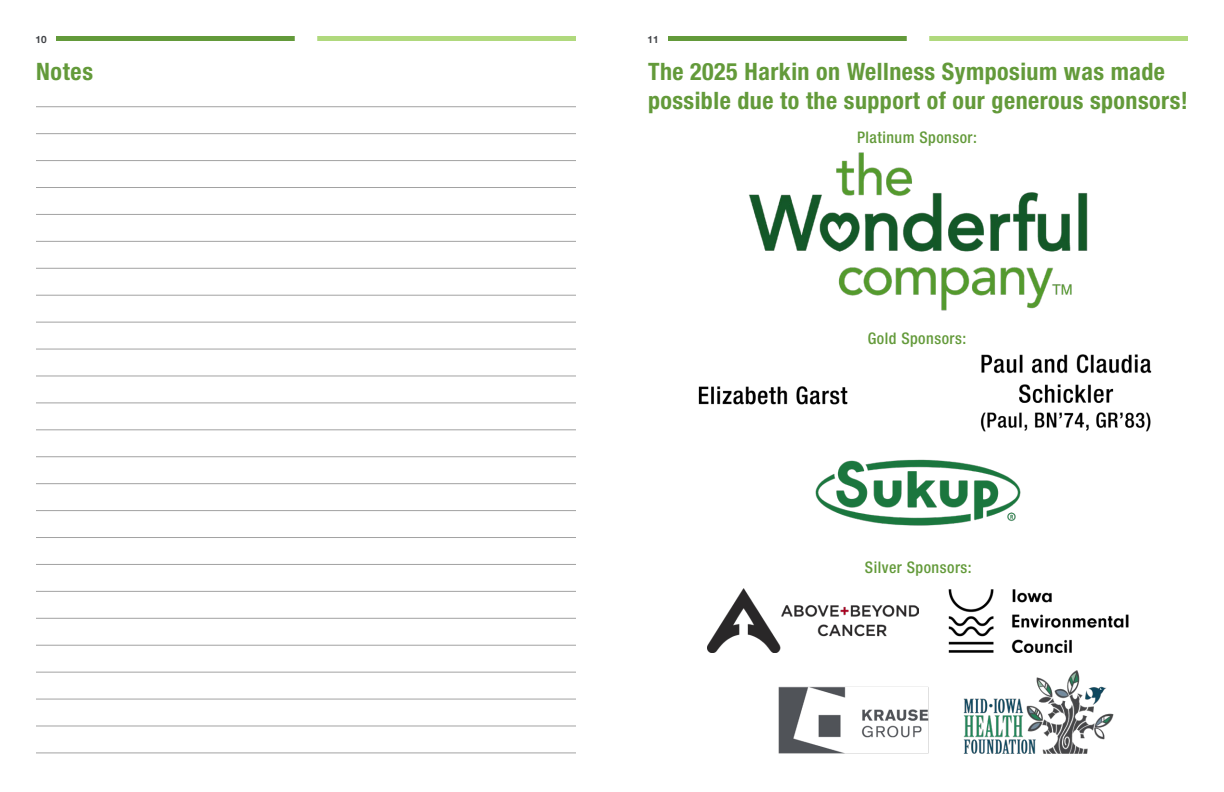
<style>
.page{position:relative;width:1224px;height:792px;background:#fff}
.page>*{position:absolute;margin:0;border:0;box-sizing:border-box;transform-origin:0 0}
.t1{font:700 condensed 24px/28.8px "Helvetica Neue LT Std";letter-spacing:.02em;color:#639a3a}
.t2{font:500 condensed 16px "Helvetica Neue LT Std";letter-spacing:.03em;color:#639a3a}
.t3{font:700 10px "Helvetica Neue";color:#424448}
</style>
<div class="page">
<div style="left:56px;top:36px;width:239px;height:5px;background:#639a3a"></div>
<div style="left:317px;top:36px;width:259px;height:5px;background:#b0d97d"></div>
<div style="left:668px;top:36px;width:239px;height:5px;background:#639a3a"></div>
<div style="left:929px;top:36px;width:259px;height:5px;background:#b0d97d"></div>
<hr style="left:36px;top:106px;width:540px;height:1px;background:#a2a2a2">
<hr style="left:36px;top:133px;width:540px;height:1px;background:#a2a2a2">
<hr style="left:36px;top:160px;width:540px;height:1px;background:#a2a2a2">
<hr style="left:36px;top:187px;width:540px;height:1px;background:#a2a2a2">
<hr style="left:36px;top:214px;width:540px;height:1px;background:#a2a2a2">
<hr style="left:36px;top:241px;width:540px;height:1px;background:#a2a2a2">
<hr style="left:36px;top:268px;width:540px;height:1px;background:#a2a2a2">
<hr style="left:36px;top:295px;width:540px;height:1px;background:#a2a2a2">
<hr style="left:36px;top:322px;width:540px;height:1px;background:#a2a2a2">
<hr style="left:36px;top:349px;width:540px;height:1px;background:#a2a2a2">
<hr style="left:36px;top:376px;width:540px;height:1px;background:#a2a2a2">
<hr style="left:36px;top:403px;width:540px;height:1px;background:#a2a2a2">
<hr style="left:36px;top:430px;width:540px;height:1px;background:#a2a2a2">
<hr style="left:36px;top:456px;width:540px;height:1px;background:#a2a2a2">
<hr style="left:36px;top:483px;width:540px;height:1px;background:#a2a2a2">
<hr style="left:36px;top:510px;width:540px;height:1px;background:#a2a2a2">
<hr style="left:36px;top:537px;width:540px;height:1px;background:#a2a2a2">
<hr style="left:36px;top:564px;width:540px;height:1px;background:#a2a2a2">
<hr style="left:36px;top:591px;width:540px;height:1px;background:#a2a2a2">
<hr style="left:36px;top:618px;width:540px;height:1px;background:#a2a2a2">
<hr style="left:36px;top:645px;width:540px;height:1px;background:#a2a2a2">
<hr style="left:36px;top:672px;width:540px;height:1px;background:#a2a2a2">
<hr style="left:36px;top:699px;width:540px;height:1px;background:#a2a2a2">
<hr style="left:36px;top:726px;width:540px;height:1px;background:#a2a2a2">
<hr style="left:36px;top:753px;width:540px;height:1px;background:#a2a2a2">
<img style="left:749px;top:152px;width:339px;height:159px">
<img style="left:699px;top:386px;width:149px;height:19px">
<img style="left:981px;top:354px;width:171px;height:78px">
<img style="left:815px;top:418px;width:208px;height:108px">
<img style="left:707px;top:588px;width:212px;height:64px">
<img style="left:948px;top:589px;width:181px;height:63px">
<img style="left:778px;top:686px;width:151px;height:68px">
<img style="left:963px;top:670px;width:151px;height:84px">
<p class="t3" style="left:36px;top:32px;width:13px">10</p>
<p class="t3" style="left:648px;top:32px;width:13px">11</p>
<p class="t1" style="left:36px;top:57px;width:59px">Notes</p>
<h2 class="t1" style="left:648px;top:57px;width:541px">The 2025 Harkin on Wellness Symposium was made possible due to the support of our generous sponsors!</h2>
<h3 class="t2" style="left:857px;top:128px;width:121px">Platinum Sponsor:</h3>
<h3 class="t2" style="left:868px;top:329px;width:100px">Gold Sponsors:</h3>
<h3 class="t2" style="left:865px;top:558px;width:108px">Silver Sponsors:</h3>
</div>
